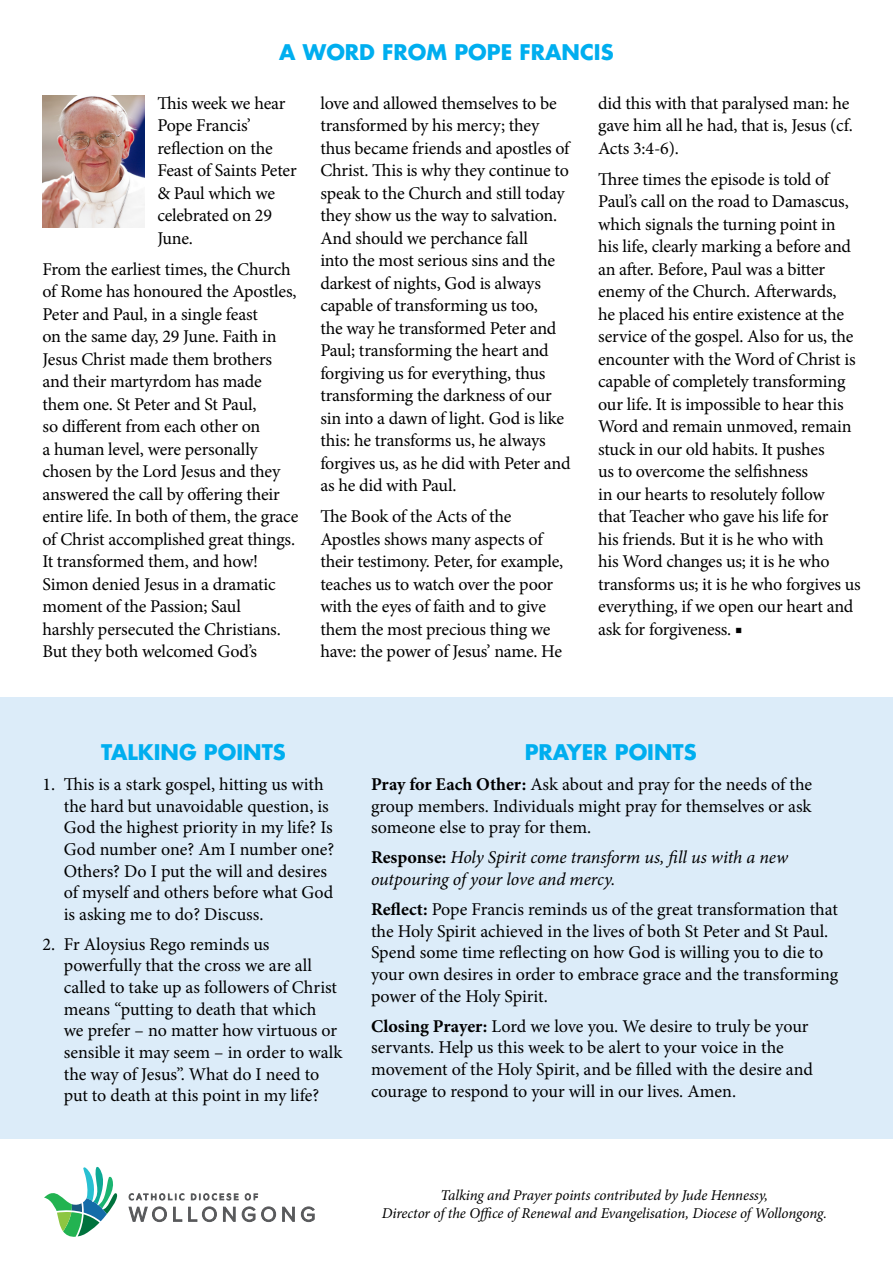
<style>
.page{position:relative;width:893px;height:1263px;background:#fff}
.page>*{position:absolute;margin:0;border:0;box-sizing:border-box;transform-origin:0 0}
.SECTION_HEADINGS{font:700 21px "Futura Std";color:#00aeef}
.BODY__Regular{font:18px/22.5px "Minion Pro";letter-spacing:-.015em;color:#000}
.Prayer_Points_body_t{font:18px/21.6px "Minion Pro";letter-spacing:-.005em;color:#000}
.Talking_Points_body{font:18px/21.6px "Minion Pro";letter-spacing:-.005em;color:#000}
.Prayer_Points_body_t-2{font:italic 18px/21.6px "Minion Pro";letter-spacing:-.01em;color:#000}
.t1{font:italic 15px/18px "Minion Pro";letter-spacing:-.01em;color:#000;text-align:center}
.s1{font-weight:700}
.s2{font-weight:700;font-style:normal}
</style>
<div class="page">
<svg style="left:282px;top:1206px;width:13px;height:16px"></svg>
<svg style="left:301px;top:1206px;width:14px;height:16px"></svg>
<svg style="left:44px;top:1166px;width:73px;height:71px"></svg>
<svg style="left:128px;top:1193px;width:148px;height:29px"></svg>
<div style="left:0;top:697px;width:893px;height:442px;background:#dcecf9"></div>
<img style="left:43px;top:96px;width:102px;height:131px">
<p class="SECTION_HEADINGS" style="left:279px;top:38px;width:336px">A WORD FROM POPE FRANCIS</p>
<p class="BODY__Regular" style="left:157px;top:92px;width:141px">This week we hear<br>Pope Francis’ reflection on the<br>Feast of Saints Peter &amp; Paul which we celebrated on 29<br>June.</p>
<p class="BODY__Regular" style="left:43px;top:258px;width:257px">From the earliest times, the Church of Rome has honoured the Apostles,<br>Peter and Paul, in a single feast<br>on the same day, 29 June. Faith in<br>Jesus Christ made them brothers and their martyrdom has made them one. St Peter and St Paul,<br>so different from each other on<br>a human level, were personally chosen by the Lord Jesus and they answered the call by offering their entire life. In both of them, the grace of Christ accomplished great things.<br>It transformed them, and how!<br>Simon denied Jesus in a dramatic moment of the Passion; Saul<br>harshly persecuted the Christians.<br>But they both welcomed God’s</p>
<p class="BODY__Regular" style="left:320px;top:92px;width:252px">love and allowed themselves to be transformed by his mercy; they thus became friends and apostles of<br>Christ. This is why they continue to speak to the Church and still today they show us the way to salvation.<br>And should we perchance fall<br>into the most serious sins and the darkest of nights, God is always capable of transforming us too,<br>the way he transformed Peter and<br>Paul; transforming the heart and forgiving us for everything, thus transforming the darkness of our sin into a dawn of light. God is like this: he transforms us, he always forgives us, as he did with Peter and as he did with Paul.</p>
<p class="BODY__Regular" style="left:320px;top:505px;width:244px">The Book of the Acts of the<br>Apostles shows many aspects of their testimony. Peter, for example, teaches us to watch over the poor with the eyes of faith and to give them the most precious thing we have: the power of Jesus’ name. He</p>
<p class="BODY__Regular" style="left:598px;top:92px;width:256px">did this with that paralysed man: he gave him all he had, that is, Jesus (cf.<br>Acts 3:4-6).</p>
<p class="BODY__Regular" style="left:598px;top:168px;width:264px">Three times the episode is told of Paul’s call on the road to Damascus, which signals the turning point in his life, clearly marking a before and an after. Before, Paul was a bitter enemy of the Church. Afterwards,<br>he placed his entire existence at the service of the gospel. Also for us, the encounter with the Word of Christ is capable of completely transforming our life. It is impossible to hear this Word and remain unmoved, remain stuck in our old habits. It pushes<br>us to overcome the selfishness<br>in our hearts to resolutely follow<br>that Teacher who gave his life for<br>his friends. But it is he who with<br>his Word changes us; it is he who transforms us; it is he who forgives us everything, if we open our heart and ask for forgiveness. ■</p>
<p class="SECTION_HEADINGS" style="left:101px;top:738px;width:186px">TALKING POINTS</p>
<p class="Talking_Points_body" style="left:64px;top:774px;width:272px;text-indent:-21px">1. This is a stark gospel, hitting us with the hard but unavoidable question, is God the highest priority in my life? Is God number one? Am I number one?<br>Others? Do I put the will and desires of myself and others before what God is asking me to do? Discuss.</p>
<p class="Talking_Points_body" style="left:64px;top:933px;width:280px;text-indent:-21px">2. Fr Aloysius Rego reminds us powerfully that the cross we are all called to take up as followers of Christ means “putting to death that which<br>we prefer – no matter how virtuous or sensible it may seem – in order to walk the way of Jesus”. What do I need to put to death at this point in my life?</p>
<p class="SECTION_HEADINGS" style="left:525px;top:738px;width:174px">PRAYER POINTS</p>
<p class="Prayer_Points_body_t" style="left:371px;top:774px;width:443px;text-align:justify"><span class="s1">Pray for Each Other:</span> Ask about and pray for the needs of the group members. Individuals might pray for themselves or ask someone else to pray for them.</p>
<p class="Prayer_Points_body_t-2" style="left:371px;top:847px;width:419px"><span class="s2">Response:</span> Holy Spirit come transform us, fill us with a new outpouring of your love and mercy.</p>
<p class="Prayer_Points_body_t" style="left:371px;top:899px;width:469px"><span class="s1">Reflect:</span> Pope Francis reminds us of the great transformation that the Holy Spirit achieved in the lives of both St Peter and St Paul.<br>Spend some time reflecting on how God is willing you to die to your own desires in order to embrace grace and the transforming power of the Holy Spirit.</p>
<p class="Prayer_Points_body_t" style="left:371px;top:1015px;width:443px"><span class="s1">Closing Prayer:</span> Lord we love you. We desire to truly be your servants. Help us this week to be alert to your voice in the movement of the Holy Spirit, and be filled with the desire and courage to respond to your will in our lives. Amen.</p>
<p class="t1" style="left:382px;top:1187px;width:447px">Talking and Prayer points contributed by Jude Hennessy,<br>Director of the Office of Renewal and Evangelisation, Diocese of Wollongong.</p>
</div>
